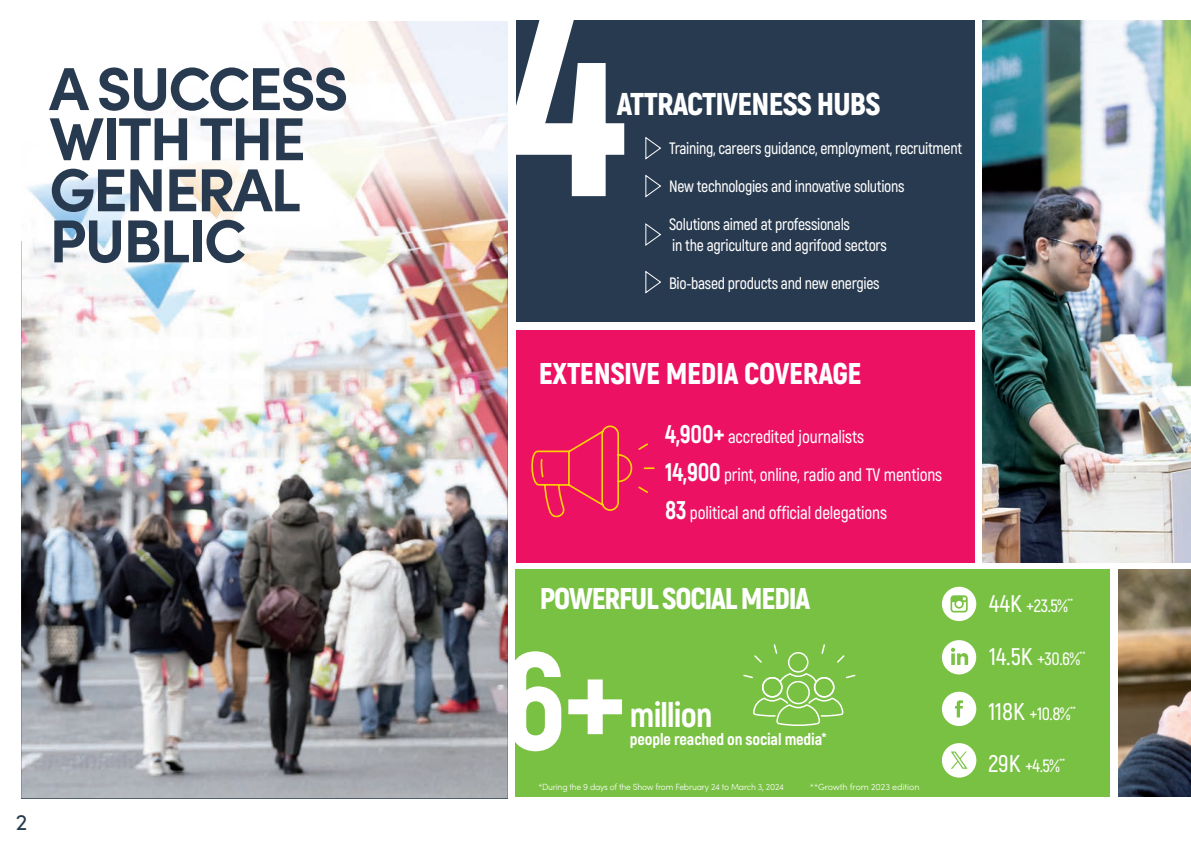
<style>
.page{position:relative;width:1191px;height:851px;background:#fff}
.page>*{position:absolute;margin:0;border:0;box-sizing:border-box;transform-origin:0 0}
.t1{font:800 138px "Akrobat";color:#fff}
.t2{font:700 60.75px/50.7px "Sofia Pro";letter-spacing:-.04em;color:#283a4f}
.t3{font:800 34.5px "Akrobat";letter-spacing:-.025em;color:#fff}
.t4{font:900 31.5px "Akrobat";letter-spacing:-.025em;color:#fff}
.t5{font:900 30px "Akrobat";letter-spacing:-.02em;color:#fff}
.t6{font:900 30px "Akrobat";letter-spacing:-.04em;color:#fff}
.t7{font:22.5px "Sofia Pro";color:#283a4f}
.t8{font:600 18px/38px "Akrobat";letter-spacing:-.01em;color:#fff;scale:.95 1}
.t9{font:600 17.85px "Akrobat";color:#fff}
.t10{font:600 16.5px/21px "Akrobat";letter-spacing:-.02em;color:#fff;scale:.95 1}
.t11{font:800 16.5px "Akrobat";letter-spacing:-.01em;color:#fff}
.t12{font:300 9px "Sofia Pro";letter-spacing:-.02em;color:#fff;scale:.95 1}
.t13{font:300 9px "Sofia Pro";letter-spacing:-.02em;color:#fff}
.s1{font-weight:800;font-size:25.5px}
.s2{font-size:24px}
</style>
<div class="page">
<img style="left:21px;top:241px;width:487px;height:557px">
<img style="left:27px;top:21px;width:481px;height:220px">
<div style="left:516px;top:20px;width:458px;height:301px;background:#283a4f"></div>
<div style="left:516px;top:330px;width:458px;height:232px;background:#ec1163"></div>
<div style="left:515px;top:569px;width:595px;height:227px;background:#79c142"></div>
<img style="left:982px;top:20px;width:209px;height:542px">
<img style="left:1118px;top:569px;width:73px;height:227px">
<svg style="left:516px;top:20px;width:108px;height:176px"></svg>
<svg style="left:645px;top:136px;width:17px;height:24px"></svg>
<svg style="left:645px;top:174px;width:16px;height:24px"></svg>
<svg style="left:645px;top:223px;width:17px;height:23px"></svg>
<svg style="left:645px;top:270px;width:16px;height:24px"></svg>
<svg style="left:942px;top:691px;width:34px;height:35px"></svg>
<svg style="left:942px;top:586px;width:34px;height:35px"></svg>
<svg style="left:942px;top:640px;width:34px;height:34px"></svg>
<svg style="left:942px;top:743px;width:34px;height:34px"></svg>
<svg style="left:531px;top:425px;width:124px;height:93px"></svg>
<svg style="left:743px;top:644px;width:113px;height:82px"></svg>
<div style="left:814px;top:677px;width:20px;height:20px;border:1px solid #fff;border-radius:50%"></div>
<div style="left:762px;top:677px;width:20px;height:20px;border:1px solid #fff;border-radius:50%"></div>
<h2 class="t2" style="left:49px;top:58px;width:301px">A SUCCESS<br>WITH THE<br>GENERAL<br>PUBLIC</h2>
<h3 class="t7" style="left:16px;top:805px;width:13px">2</h3>
<h3 class="t4" style="left:617px;top:84px;width:265px">ATTRACTIVENESS HUBS</h3>
<p class="t10" style="left:669px;top:137px;width:310px">Training, careers guidance, employment, recruitment</p>
<p class="t10" style="left:669px;top:175px;width:249px">New technologies and innovative solutions</p>
<p class="t10" style="left:669px;top:213px;width:231px">Solutions aimed at professionals<br>in the agriculture and agrifood sectors</p>
<p class="t10" style="left:669px;top:272px;width:223px">Bio-based products and new energies</p>
<h3 class="t5" style="left:539px;top:353px;width:324px">EXTENSIVE MEDIA COVERAGE</h3>
<p class="t8" style="left:665px;top:417px;width:293px"><span class="s1">4,900+</span> accredited journalists<br><span class="s1">14,900</span> print, online, radio and TV mentions<br><span class="s1">83</span> political and official delegations</p>
<h3 class="t6" style="left:540px;top:578px;width:272px">POWERFUL SOCIAL MEDIA</h3>
<p class="t9" style="left:989px;top:595px;width:86px"><span class="s2">44K</span> +23.5%<sup>**</sup></p>
<p class="t9" style="left:989px;top:647px;width:98px"><span class="s2">14.5K</span> +30.6%<sup>**</sup></p>
<h1 class="t1" style="left:503px;top:613px;width:126px">6+</h1>
<h3 class="t3" style="left:630px;top:693px;width:84px">million</h3>
<p class="t9" style="left:988px;top:702px;width:89px"><span class="s2">118K</span> +10.8%<sup>**</sup></p>
<p class="t11" style="left:630px;top:729px;width:198px">people reached on social media*</p>
<p class="t12" style="left:538px;top:780px;width:260px">*During the 9 days of the Show from February 24 to March 3, 2024</p>
<p class="t13" style="left:810px;top:780px;width:111px">**Growth from 2023 edition</p>
<p class="t9" style="left:988px;top:754px;width:78px"><span class="s2">29K</span> +4.5%<sup>**</sup></p>
</div>
